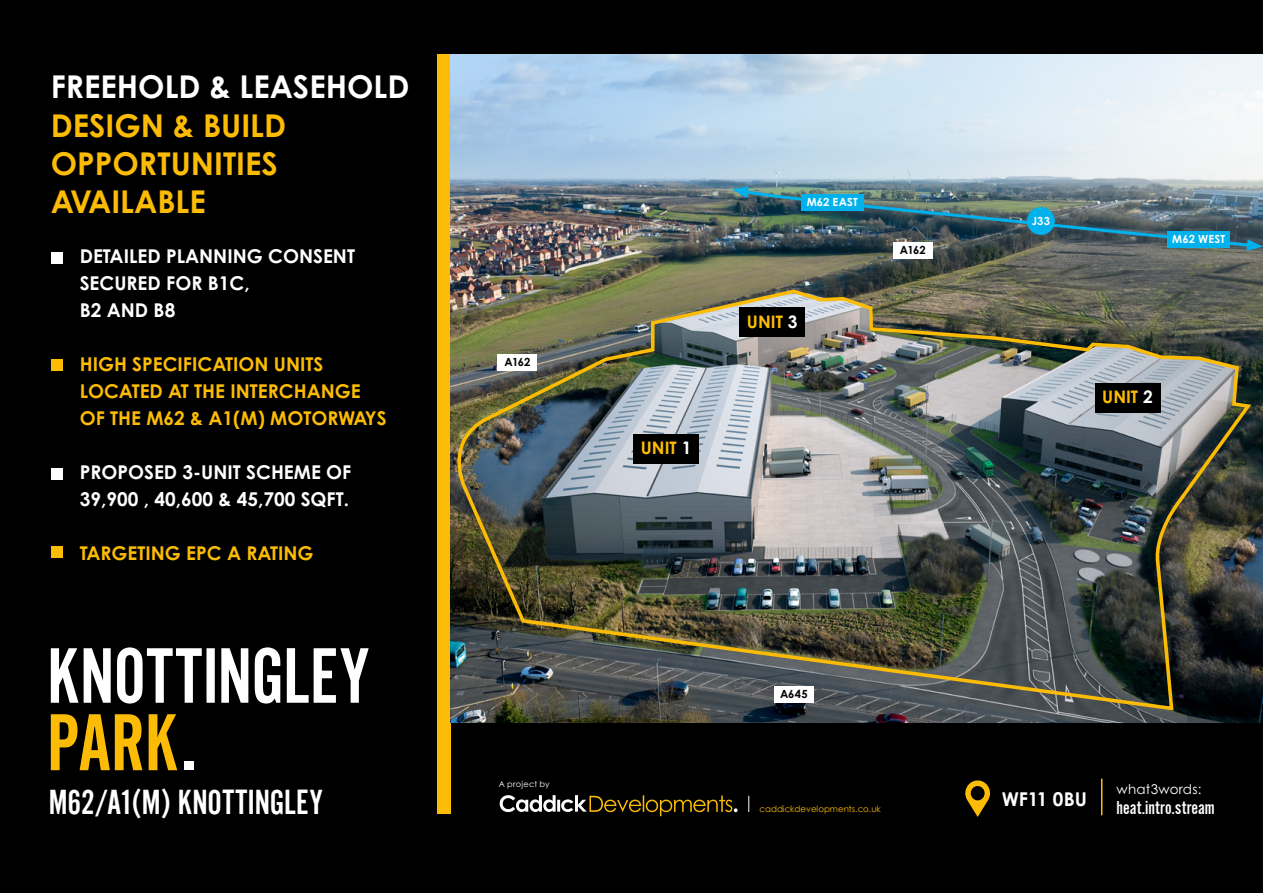
<style>
.page{position:relative;width:1263px;height:893px;background:#000}
.page>*{position:absolute;margin:0;border:0;box-sizing:border-box;transform-origin:0 0}
.t1{font:36.3px "Alternate Got No 2 D";color:#fff}
.t2{font:700 31.5px/38.4px "Century Gothic Pro";color:#fcbc05}
.t3{font:700 31.5px "Century Gothic Pro";color:#fff}
.t4{font:19.5px "Alternate Got No 2 D";letter-spacing:.005em;color:#fff}
.t5{font:700 19.05px/27px "Century Gothic Pro";color:#fff}
.t6{font:700 19.05px/27px "Century Gothic Pro";color:#fcbc05}
.t7{font:700 17.25px "Century Gothic Pro";color:#fcbc05}
.t8{font:13.5px "Century Gothic Pro";letter-spacing:.02em;color:#fff}
.t9{font:700 11.25px "Century Gothic Pro";letter-spacing:.015em;color:#fff}
.t10{font:700 11.25px "Century Gothic Pro";letter-spacing:-.005em;color:#000}
.t11{font:8.7px "Century Gothic";color:#fcbc05}
.t12{font:8.25px "Century Gothic Pro";letter-spacing:.03em;color:#fff}
.s1{color:#fff}
</style>
<div class="page">
<div style="left:437px;top:54px;width:14px;height:760px;background:#fcbc05"></div>
<svg style="left:500px;top:795px;width:238px;height:21px"></svg>
<svg style="left:748px;top:796px;width:1px;height:16px"></svg>
<div style="left:51px;top:546px;width:12px;height:12px;background:#fcbc05"></div>
<div style="left:51px;top:252px;width:12px;height:12px;background:#fff"></div>
<div style="left:51px;top:359px;width:12px;height:11px;background:#fcbc05"></div>
<div style="left:51px;top:468px;width:12px;height:12px;background:#fff"></div>
<img style="left:451px;top:54px;width:812px;height:669px">
<svg style="left:51px;top:714px;width:91px;height:56px"></svg>
<svg style="left:149px;top:714px;width:28px;height:56px"></svg>
<div style="left:185px;top:761px;width:9px;height:9px;background:#fff"></div>
<svg style="left:51px;top:647px;width:318px;height:57px"></svg>
<svg style="left:965px;top:780px;width:25px;height:37px"></svg>
<hr style="left:1101px;top:779px;width:1px;height:36px;background:#fcbc05">
<div style="left:893px;top:243px;width:40px;height:16px;background:#fff"></div>
<img style="left:450px;top:288px;width:804px;height:424px">
<img style="left:732px;top:186px;width:531px;height:65px">
<div style="left:1027px;top:207px;width:28px;height:28px;background:#00b1eb;border-radius:50%"></div>
<div style="left:801px;top:195px;width:62px;height:16px;background:#00b1eb"></div>
<div style="left:1167px;top:232px;width:62px;height:16px;background:#00b1eb"></div>
<h2 class="t3" style="left:51px;top:67px;width:360px">FREEHOLD &amp; LEASEHOLD</h2>
<h2 class="t2" style="left:51px;top:105px;width:237px">DESIGN &amp; BUILD<br>OPPORTUNITIES<br>AVAILABLE</h2>
<p class="t5" style="left:80px;top:242px;width:277px">DETAILED PLANNING CONSENT<br>SECURED FOR B1C,<br>B2 AND B8</p>
<p class="t6" style="left:80px;top:350px;width:308px">HIGH SPECIFICATION UNITS<br>LOCATED AT THE INTERCHANGE<br>OF THE M62 &amp; A1(M) MOTORWAYS</p>
<p class="t5" style="left:80px;top:458px;width:273px">PROPOSED 3-UNIT SCHEME OF<br>39,900 , 40,600 &amp; 45,700 SQFT.</p>
<p class="t6" style="left:80px;top:539px;width:235px">TARGETING EPC A RATING</p>
<p class="t10" style="left:504px;top:354px;width:27px">A162</p>
<p class="t7" style="left:641px;top:437px;width:52px">UNIT <span class="s1">1</span></p>
<p class="t9" style="left:807px;top:195px;width:53px">M62 EAST</p>
<p class="t7" style="left:747px;top:311px;width:52px">UNIT <span class="s1">3</span></p>
<p class="t10" style="left:900px;top:243px;width:27px">A162</p>
<p class="t9" style="left:1032px;top:214px;width:20px">J33</p>
<p class="t9" style="left:1172px;top:232px;width:55px">M62 WEST</p>
<p class="t7" style="left:1102px;top:386px;width:52px">UNIT <span class="s1">2</span></p>
<p class="t10" style="left:780px;top:687px;width:29px">A645</p>
<p class="t12" style="left:499px;top:779px;width:52px">A project by</p>
<h1 class="t1" style="left:49px;top:783px;width:276px">M62/A1(M) KNOTTINGLEY</h1>
<p class="t5" style="left:1002px;top:785px;width:87px">WF11 0BU</p>
<p class="t11" style="left:759px;top:802px;width:123px">caddickdevelopments.co.uk</p>
<p class="t8" style="left:1116px;top:781px;width:86px">what3words:</p>
<p class="t4" style="left:1116px;top:797px;width:100px">heat.intro.stream</p>
</div>
